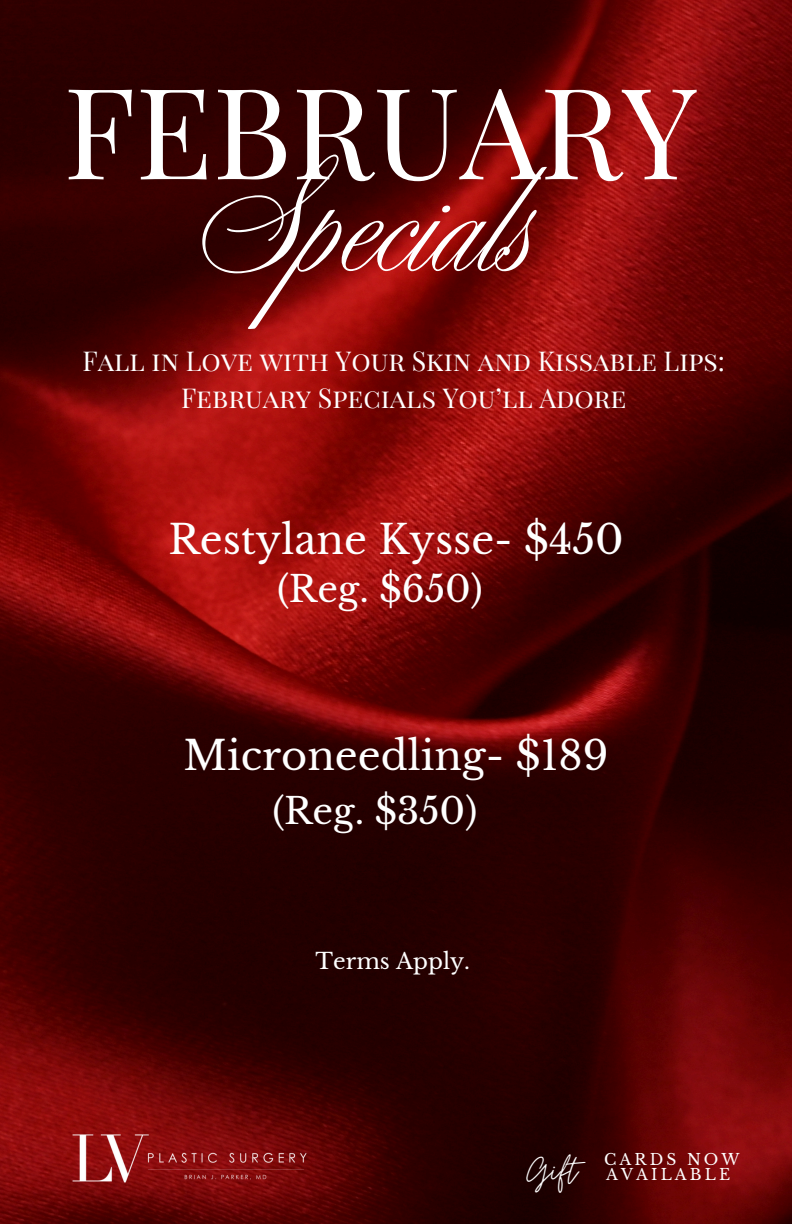
<style>
.page{position:relative;width:792px;height:1224px;background:#fff}
.page>*{position:absolute;margin:0;border:0;box-sizing:border-box;transform-origin:0 0}
.t1{font:160.6px "Symphony Pro";color:#fff}
.t2{font:126.8px "Playfair Display SC";color:#fff}
.t3{font:43.8px "Moon Time";color:#fff}
.t4{font:40px "Libre Baskerville";color:#fff}
.t5{font:36px "Libre Baskerville";color:#fff}
.t6{font:26.8px/37.6px "Playfair Display SC";color:#fff;text-align:center}
.t7{font:22px "Libre Baskerville";color:#fff}
.t8{font:15.4px "Libre Baskerville";letter-spacing:.2em;color:#fff}
</style>
<div class="page">
<img style="left:0;top:0;width:792px;height:1224px">
<img style="left:63px;top:1119px;width:252px;height:78px">
<h2 class="t2" style="left:63px;top:42px;width:635px">FEBRUARY</h2>
<h1 class="t1" style="left:211px;top:167px;width:325px">Specials</h1>
<h4 class="t6" style="left:82px;top:341px;width:644px">Fall in Love with Your Skin and Kissable Lips:<br>February Specials You’ll Adore</h4>
<h6 class="t4" style="left:168px;top:516px;width:457px">Restylane Kysse- $450</h6>
<p class="t5" style="left:277px;top:567px;width:207px">(Reg. $650)</p>
<h4 class="t4" style="left:183px;top:731px;width:426px">Microneedling- $189</h4>
<h3 class="t5" style="left:272px;top:789px;width:206px">(Reg. $350)</h3>
<h3 class="t7" style="left:316px;top:948px;width:156px">Terms Apply.</h3>
<h3 class="t3" style="left:527px;top:1143px;width:52px">Gift</h3>
<h5 class="t8" style="left:604px;top:1150px;width:137px">CARDS NOW</h5>
<h5 class="t8" style="left:606px;top:1165px;width:126px">AVAILABLE</h5>
</div>
